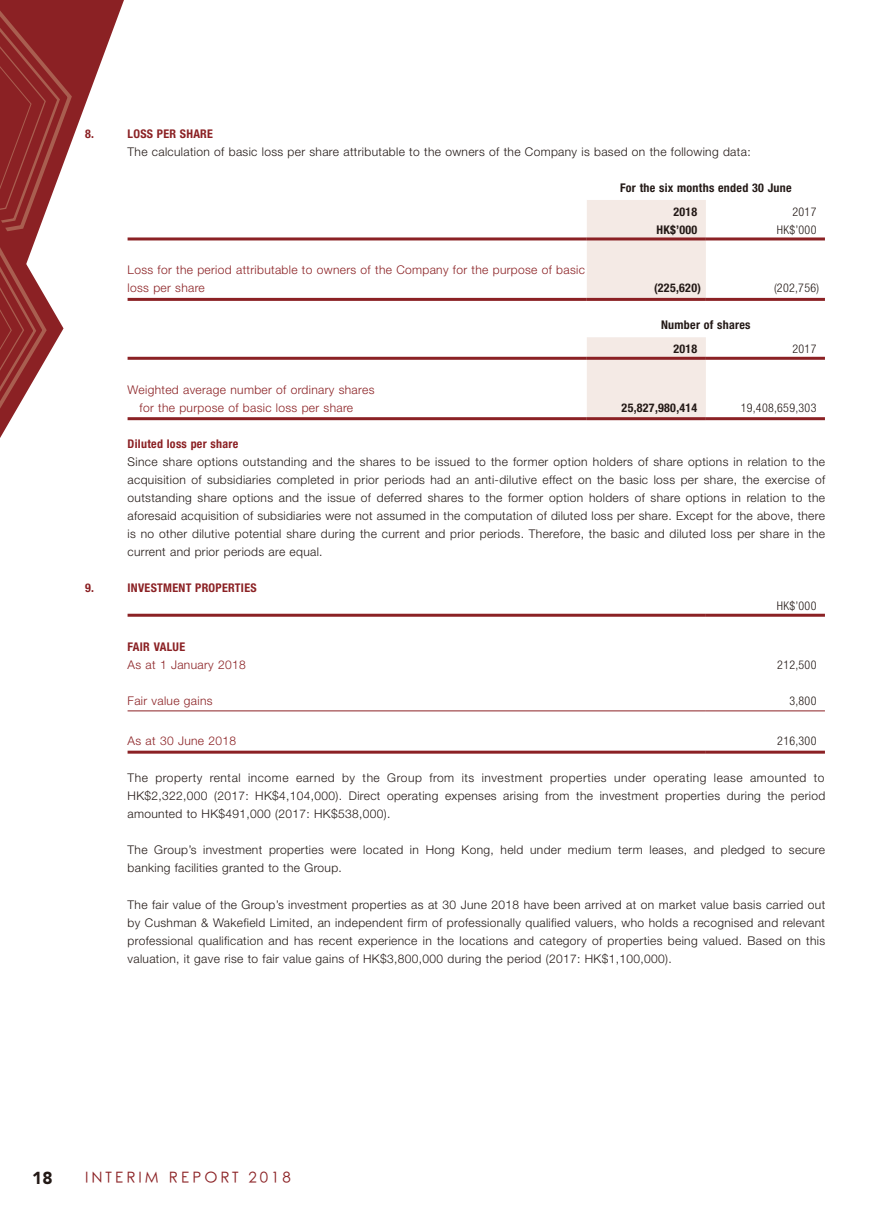
<style>
.page{position:relative;width:893px;height:1212px;background:#fff}
.page>*{position:absolute;margin:0;border:0;box-sizing:border-box;transform-origin:0 0}
.t1{font:900 17.25px "Avenir LT Std";color:#231916}
.t2{font:15px "Rounded Elegance";letter-spacing:.2em;color:#8b2124}
.t3{font:300 12px/18px "Helvetica Neue LT Std";letter-spacing:.03em;color:#231916;text-align:justify}
.t4{font:300 12px/18px "Helvetica Neue LT Std";letter-spacing:.03em;color:#8b2124}
.t5{font:700 condensed 12px/24.3px "Helvetica Neue LT Std";letter-spacing:.025em;color:#231916}
.t6{font:700 condensed 12px "Helvetica Neue LT Std";letter-spacing:.025em;color:#8b2124}
.t7{font:300 condensed 12px "Helvetica Neue LT Std";letter-spacing:.025em;color:#231916}
</style>
<div class="page">
<svg style="left:74px;top:0;width:55px;height:421px"></svg>
<svg style="left:0;top:0;width:74px;height:438px"></svg>
<div style="left:587px;top:200px;width:119px;height:98px;background:#f4eae5"></div>
<hr style="left:128px;top:237px;width:459px;height:3px;background:#8b2124">
<hr style="left:587px;top:237px;width:119px;height:3px;background:#8b2124">
<hr style="left:706px;top:237px;width:119px;height:3px;background:#8b2124">
<hr style="left:128px;top:298px;width:459px;height:3px;background:#8b2124">
<hr style="left:587px;top:298px;width:119px;height:3px;background:#8b2124">
<hr style="left:706px;top:298px;width:119px;height:3px;background:#8b2124">
<div style="left:587px;top:337px;width:119px;height:80px;background:#f4eae5"></div>
<hr style="left:128px;top:357px;width:459px;height:3px;background:#8b2124">
<hr style="left:587px;top:357px;width:119px;height:3px;background:#8b2124">
<hr style="left:706px;top:357px;width:119px;height:3px;background:#8b2124">
<hr style="left:128px;top:417px;width:459px;height:3px;background:#8b2124">
<hr style="left:587px;top:417px;width:119px;height:3px;background:#8b2124">
<hr style="left:706px;top:417px;width:119px;height:3px;background:#8b2124">
<hr style="left:128px;top:614px;width:578px;height:3px;background:#8b2124">
<hr style="left:706px;top:614px;width:119px;height:3px;background:#8b2124">
<hr style="left:128px;top:710px;width:578px;height:1px;background:#8b2124">
<hr style="left:706px;top:710px;width:119px;height:1px;background:#8b2124">
<hr style="left:128px;top:751px;width:578px;height:3px;background:#8b2124">
<hr style="left:706px;top:751px;width:119px;height:3px;background:#8b2124">
<p class="t6" style="left:85px;top:126px;width:10px">8.</p>
<p class="t6" style="left:128px;top:126px;width:87px">LOSS PER SHARE</p>
<p class="t3" style="left:128px;top:142px;width:625px">The calculation of basic loss per share attributable to the owners of the Company is based on the following data:</p>
<p class="t5" style="left:673px;top:175px;width:120px;text-indent:-53px">For the six months ended 30 June<br>2018</p>
<p class="t7" style="left:792px;top:205px;width:25px">2017</p>
<p class="t4" style="left:128px;top:261px;width:459px">Loss for the period attributable to owners of the Company for the purpose of basic loss per share</p>
<p class="t4" style="left:140px;top:380px;width:236px;text-indent:-12px">Weighted average number of ordinary shares for the purpose of basic loss per share</p>
<p class="t5" style="left:656px;top:217px;width:43px">HK$’000</p>
<p class="t7" style="left:777px;top:223px;width:41px">HK$’000</p>
<p class="t5" style="left:654px;top:276px;width:48px">(225,620)</p>
<p class="t7" style="left:774px;top:281px;width:47px">(202,756)</p>
<p class="t5" style="left:673px;top:312px;width:79px;text-indent:-12px">Number of shares<br>2018</p>
<p class="t7" style="left:792px;top:342px;width:25px">2017</p>
<p class="t5" style="left:622px;top:395px;width:77px">25,827,980,414</p>
<p class="t7" style="left:741px;top:401px;width:77px">19,408,659,303</p>
<p class="t6" style="left:128px;top:437px;width:112px">Diluted loss per share</p>
<p class="t3" style="left:128px;top:453px;width:699px">Since share options outstanding and the shares to be issued to the former option holders of share options in relation to the acquisition of subsidiaries completed in prior periods had an anti-dilutive effect on the basic loss per share, the exercise of outstanding share options and the issue of deferred shares to the former option holders of share options in relation to the aforesaid acquisition of subsidiaries were not assumed in the computation of diluted loss per share. Except for the above, there is no other dilutive potential share during the current and prior periods. Therefore, the basic and diluted loss per share in the current and prior periods are equal.</p>
<p class="t6" style="left:85px;top:581px;width:10px">9.</p>
<p class="t6" style="left:128px;top:581px;width:131px">INVESTMENT PROPERTIES</p>
<p class="t7" style="left:777px;top:599px;width:41px">HK$’000</p>
<p class="t6" style="left:128px;top:639px;width:59px">FAIR VALUE</p>
<p class="t4" style="left:128px;top:655px;width:120px">As at 1 January 2018</p>
<p class="t7" style="left:777px;top:657px;width:41px">212,500</p>
<p class="t4" style="left:128px;top:691px;width:87px">Fair value gains</p>
<p class="t7" style="left:789px;top:693px;width:29px">3,800</p>
<p class="t4" style="left:128px;top:732px;width:110px">As at 30 June 2018</p>
<p class="t7" style="left:777px;top:734px;width:41px">216,300</p>
<p class="t3" style="left:128px;top:768px;width:699px">The property rental income earned by the Group from its investment properties under operating lease amounted to HK$2,322,000 (2017: HK$4,104,000). Direct operating expenses arising from the investment properties during the period amounted to HK$491,000 (2017: HK$538,000).</p>
<p class="t3" style="left:128px;top:840px;width:699px">The Group’s investment properties were located in Hong Kong, held under medium term leases, and pledged to secure banking facilities granted to the Group.</p>
<p class="t3" style="left:128px;top:895px;width:699px">The fair value of the Group’s investment properties as at 30 June 2018 have been arrived at on market value basis carried out by Cushman &amp; Wakefield Limited, an independent firm of professionally qualified valuers, who holds a recognised and relevant professional qualification and has recent experience in the locations and category of properties being valued. Based on this valuation, it gave rise to fair value gains of HK$3,800,000 during the period (2017: HK$1,100,000).</p>
<h1 class="t1" style="left:32px;top:1167px;width:22px">18</h1>
<p class="t2" style="left:85px;top:1168px;width:207px">INTERIM REPORT 2018</p>
</div>
